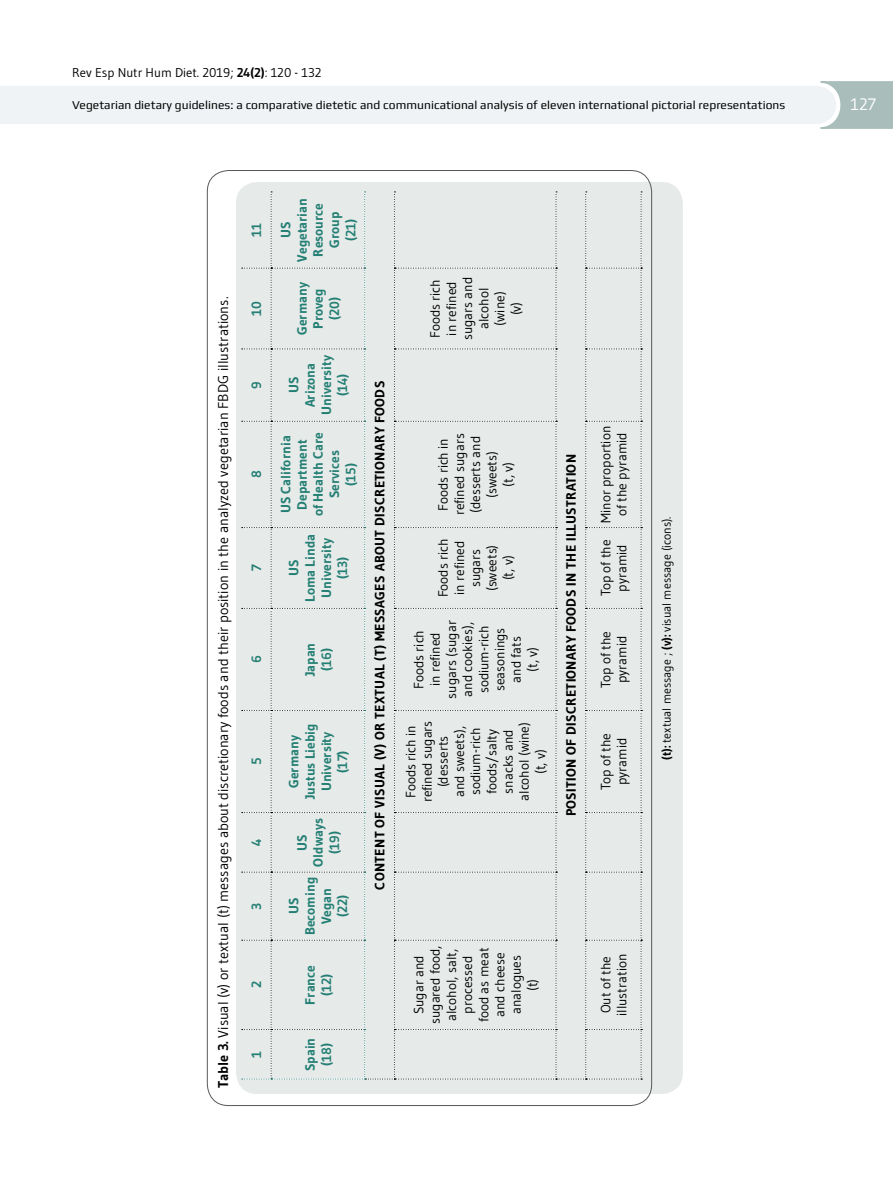
<style>
.page{position:relative;width:893px;height:1191px;background:#fff}
.page>*{position:absolute;margin:0;border:0;box-sizing:border-box;transform-origin:0 0}
.t1{font:16.5px "Gudea";color:#fff}
.t2{font:14.25px "Gudea";color:#000}
.t3{font:13.5px/16.2px "Gudea";color:#000;text-align:center}
.t4{font:700 13.5px/16.2px "Gudea";color:#247f74;text-align:center}
.t5{font:700 13.5px "Gudea";letter-spacing:.025em;color:#000}
.t6{font:12.75px "Gudea";color:#000}
.t7{font:12px "Play";letter-spacing:.005em;color:#000}
.t8{font:12px "Gudea";color:#000}
.s1{font-weight:700}
</style>
<div class="page">
<svg style="left:0;top:81px;width:893px;height:48px"></svg>
<div style="left:236px;top:182px;width:447px;height:912px;background:#e6eae9;border-radius:21px"></div>
<svg style="left:242px;top:191px;width:400px;height:888px"></svg>
<p class="t6" style="left:72px;top:65px;width:251px">Rev Esp Nutr Hum Diet. 2019; <span class="s1">24(2)</span>: 120 - 132</p>
<p class="t7" style="left:72px;top:98px;width:714px">Vegetarian dietary guidelines: a comparative dietetic and communicational analysis of eleven international pictorial representations</p>
<p class="t1" style="left:850px;top:94px;width:27px">127</p>
<p class="t2" style="left:214px;top:1088px;width:793px;rotate:-90deg"><span class="s1">Table 3.</span> Visual (v) or textual (t) messages about discretionary foods and their position in the analyzed vegetarian FBDG illustrations.</p>
<p class="t4" style="left:248px;top:237px;width:16px;rotate:-90deg">11</p>
<p class="t4" style="left:248px;top:316px;width:16px;rotate:-90deg">10</p>
<p class="t4" style="left:248px;top:389px;width:9px;rotate:-90deg">9</p>
<p class="t4" style="left:248px;top:478px;width:9px;rotate:-90deg">8</p>
<p class="t4" style="left:248px;top:571px;width:8px;rotate:-90deg">7</p>
<p class="t4" style="left:248px;top:663px;width:9px;rotate:-90deg">6</p>
<p class="t4" style="left:248px;top:765px;width:9px;rotate:-90deg">5</p>
<p class="t4" style="left:248px;top:846px;width:9px;rotate:-90deg">4</p>
<p class="t4" style="left:248px;top:909px;width:9px;rotate:-90deg">3</p>
<p class="t4" style="left:248px;top:988px;width:9px;rotate:-90deg">2</p>
<p class="t4" style="left:248px;top:1057px;width:9px;rotate:-90deg">1</p>
<p class="t4" style="left:278px;top:261px;width:65px;rotate:-90deg">US<br>Vegetarian<br>Resource<br>Group<br>(21)</p>
<p class="t4" style="left:294px;top:335px;width:54px;rotate:-90deg">Germany<br>Proveg (20)</p>
<p class="t4" style="left:286px;top:415px;width:61px;rotate:-90deg">US<br>Arizona<br>University (14)</p>
<p class="t4" style="left:278px;top:516px;width:85px;rotate:-90deg">US California<br>Department of Health Care<br>Services<br>(15)</p>
<p class="t4" style="left:286px;top:601px;width:69px;rotate:-90deg">US<br>Loma Linda<br>University (13)</p>
<p class="t4" style="left:302px;top:676px;width:35px;rotate:-90deg">Japan (16)</p>
<p class="t4" style="left:286px;top:799px;width:77px;rotate:-90deg">Germany<br>Justus Liebig<br>University (17)</p>
<p class="t4" style="left:294px;top:866px;width:50px;rotate:-90deg">US<br>Oldways (19)</p>
<p class="t4" style="left:286px;top:935px;width:60px;rotate:-90deg">US<br>Becoming<br>Vegan (22)</p>
<p class="t4" style="left:302px;top:1004px;width:41px;rotate:-90deg">France (12)</p>
<p class="t4" style="left:302px;top:1071px;width:35px;rotate:-90deg">Spain (18)</p>
<p class="t5" style="left:371px;top:889px;width:510px;rotate:-90deg">CONTENT OF VISUAL (V) OR TEXTUAL (T) MESSAGES ABOUT DISCRETIONARY FOODS</p>
<p class="t3" style="left:427px;top:340px;width:65px;rotate:-90deg">Foods rich in refined sugars and alcohol (wine)<br>(v)</p>
<p class="t3" style="left:435px;top:515px;width:83px;rotate:-90deg">Foods rich in refined sugars (desserts and (sweets)<br>(t, v)</p>
<p class="t3" style="left:435px;top:597px;width:60px;rotate:-90deg">Foods rich in refined sugars (sweets) (t, v)</p>
<p class="t3" style="left:411px;top:698px;width:80px;rotate:-90deg">Foods rich<br>in refined sugars (sugar and cookies), sodium-rich seasonings and fats<br>(t, v)</p>
<p class="t3" style="left:402px;top:802px;width:83px;rotate:-90deg">Foods rich in refined sugars (desserts<br>and sweets), sodium-rich foods/salty snacks and alcohol (wine) (t, v)</p>
<p class="t5" style="left:563px;top:816px;width:363px;rotate:-90deg">POSITION OF DISCRETIONARY FOODS IN THE ILLUSTRATION</p>
<p class="t3" style="left:411px;top:1024px;width:80px;rotate:-90deg">Sugar and sugared food, alcohol, salt, processed food as meat and cheese analogues<br>(t)</p>
<p class="t3" style="left:597px;top:523px;width:98px;rotate:-90deg">Minor proportion of the pyramid</p>
<p class="t3" style="left:597px;top:596px;width:58px;rotate:-90deg">Top of the pyramid</p>
<p class="t3" style="left:597px;top:688px;width:58px;rotate:-90deg">Top of the pyramid</p>
<p class="t3" style="left:597px;top:790px;width:58px;rotate:-90deg">Top of the pyramid</p>
<p class="t3" style="left:597px;top:1016px;width:64px;text-align:left;rotate:-90deg">Out of the illustration</p>
<p class="t8" style="left:659px;top:759px;width:245px;rotate:-90deg"><span class="s1">(t):</span> textual message ; <span class="s1">(v):</span> visual message (icons).</p>
</div>
